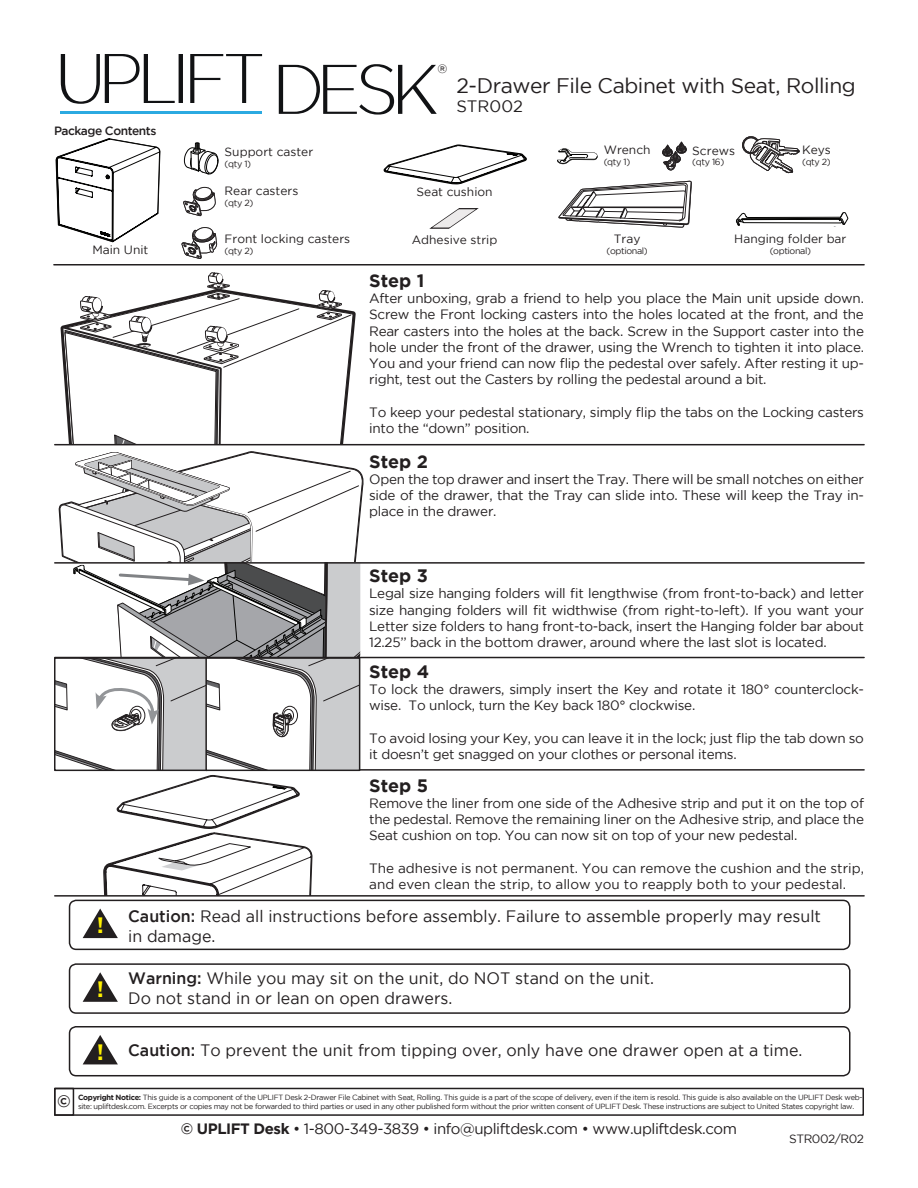
<style>
.page{position:relative;width:918px;height:1188px;background:#fff}
.page>*{position:absolute;margin:0;border:0;box-sizing:border-box;transform-origin:0 0}
.t1{font:700 22.2px "Gotham";color:#fff101}
.t2{font:21px "Gotham";letter-spacing:-.02em;color:#231f20}
.t3{font:700 18px "Gotham";color:#231f20}
.t4{font:16.5px/19.5px "Gotham";color:#231f20}
.t5{font:15px "Gotham";letter-spacing:-.03em;color:#231f20}
.t6{font:13.5px/16.2px "Gotham";letter-spacing:-.02em;color:#231f20;text-align:justify}
.t7{font:13.5px/16.2px "Gotham";color:#231f20}
.t8{font:12px "Gotham";color:#231f20}
.t9{font:500 12px "Gotham";letter-spacing:-.04em;color:#231f20}
.t10{font:12px "Gotham";letter-spacing:-.04em;color:#231f20}
.t11{font:9px "Gotham";letter-spacing:-.04em;color:#231f20}
.t12{font:7.5px/9px "Gotham";letter-spacing:-.04em;color:#231f20}
.s1{font-weight:500}
.s2{font-weight:700}
</style>
<div class="page">
<svg style="left:61px;top:54px;width:122px;height:50px"></svg>
<svg style="left:190px;top:54px;width:72px;height:49px"></svg>
<svg style="left:279px;top:64px;width:158px;height:51px"></svg>
<hr style="left:61px;top:111px;width:201px;height:3px;background:#2baae1">
<hr style="left:54px;top:264px;width:810px;height:2px;background:#231f20">
<svg style="left:55px;top:138px;width:106px;height:104px"></svg>
<svg style="left:384px;top:144px;width:143px;height:40px"></svg>
<svg style="left:557px;top:148px;width:41px;height:16px"></svg>
<svg style="left:182px;top:227px;width:35px;height:32px"></svg>
<svg style="left:183px;top:187px;width:33px;height:29px"></svg>
<svg style="left:742px;top:136px;width:58px;height:37px"></svg>
<svg style="left:558px;top:180px;width:134px;height:48px"></svg>
<svg style="left:662px;top:142px;width:25px;height:29px"></svg>
<svg style="left:184px;top:142px;width:35px;height:33px"></svg>
<hr style="left:55px;top:769px;width:809px;height:2px;background:#231f20">
<hr style="left:55px;top:895px;width:809px;height:2px;background:#231f20">
<div style="left:54px;top:1088px;width:810px;height:28px;border:2px solid #231f20"></div>
<div style="left:54px;top:1088px;width:20px;height:28px;border:2px solid #231f20"></div>
<svg style="left:83px;top:909px;width:35px;height:29px"></svg>
<svg style="left:83px;top:972px;width:35px;height:30px"></svg>
<svg style="left:83px;top:1035px;width:35px;height:29px"></svg>
<div style="left:69px;top:900px;width:781px;height:50px;border:2px solid #231f20;border-radius:7px"></div>
<div style="left:69px;top:963px;width:781px;height:51px;border:2px solid #231f20;border-radius:7px"></div>
<div style="left:69px;top:1026px;width:781px;height:50px;border:2px solid #231f20;border-radius:7px"></div>
<svg style="left:61px;top:273px;width:291px;height:171px"></svg>
<hr style="left:55px;top:562px;width:809px;height:2px;background:#231f20">
<hr style="left:55px;top:444px;width:809px;height:1px;background:#231f20">
<hr style="left:55px;top:657px;width:809px;height:1px;background:#231f20">
<svg style="left:55px;top:451px;width:310px;height:444px"></svg>
<svg style="left:736px;top:212px;width:113px;height:15px"></svg>
<svg style="left:429px;top:208px;width:50px;height:21px"></svg>
<p class="t9" style="left:54px;top:124px;width:104px">Package Contents</p>
<p class="t8" style="left:225px;top:145px;width:90px">Support caster</p>
<p class="t11" style="left:225px;top:158px;width:28px">(qty 1)</p>
<p class="t8" style="left:438px;top:62px;width:11px">®</p>
<h2 class="t2" style="left:456px;top:74px;width:401px">2-Drawer File Cabinet with Seat, Rolling</h2>
<p class="t4" style="left:456px;top:97px;width:68px">STR002</p>
<p class="t8" style="left:604px;top:144px;width:48px">Wrench</p>
<p class="t11" style="left:604px;top:157px;width:28px">(qty 1)</p>
<p class="t8" style="left:692px;top:144px;width:44px">Screws</p>
<p class="t11" style="left:692px;top:157px;width:33px">(qty 16)</p>
<p class="t8" style="left:802px;top:144px;width:30px">Keys</p>
<p class="t11" style="left:802px;top:157px;width:30px">(qty 2)</p>
<p class="t8" style="left:225px;top:184px;width:75px">Rear casters</p>
<p class="t11" style="left:225px;top:198px;width:30px">(qty 2)</p>
<p class="t8" style="left:417px;top:186px;width:78px">Seat cushion</p>
<p class="t8" style="left:412px;top:233px;width:87px">Adhesive strip</p>
<p class="t8" style="left:734px;top:232px;width:114px">Hanging folder bar</p>
<p class="t8" style="left:225px;top:232px;width:127px">Front locking casters</p>
<p class="t11" style="left:225px;top:245px;width:30px">(qty 2)</p>
<p class="t8" style="left:614px;top:232px;width:28px">Tray</p>
<p class="t11" style="left:606px;top:245px;width:43px">(optional)</p>
<p class="t8" style="left:92px;top:243px;width:58px">Main Unit</p>
<p class="t11" style="left:770px;top:245px;width:43px">(optional)</p>
<h3 class="t3" style="left:369px;top:270px;width:57px">Step 1</h3>
<p class="t6" style="left:369px;top:290px;width:496px">After unboxing, grab a friend to help you place the Main unit upside down.<br>Screw the Front locking casters into the holes located at the front, and the Rear casters into the holes at the back. Screw in the Support caster into the hole under the front of the drawer, using the Wrench to tighten it into place.<br>You and your friend can now flip the pedestal over safely. After resting it up&shy;right, test out the Casters by rolling the pedestal around a bit.</p>
<p class="t6" style="left:369px;top:403px;width:496px">To keep your pedestal stationary, simply flip the tabs on the Locking casters into the “down” position.</p>
<h3 class="t3" style="left:369px;top:451px;width:60px">Step 2</h3>
<p class="t6" style="left:369px;top:471px;width:496px">Open the top drawer and insert the Tray. There will be small notches on either side of the drawer, that the Tray can slide into. These will keep the Tray in&shy;place in the drawer.</p>
<h3 class="t3" style="left:369px;top:565px;width:60px">Step 3</h3>
<p class="t6" style="left:369px;top:585px;width:496px">Legal size hanging folders will fit lengthwise (from front-to-back) and letter size hanging folders will fit widthwise (from right-to-left). If you want your Letter size folders to hang front-to-back, insert the Hanging folder bar about 12.25’’ back in the bottom drawer, around where the last slot is located.</p>
<h1 class="t1" style="left:97px;top:913px;width:9px">!</h1>
<h1 class="t1" style="left:97px;top:976px;width:9px">!</h1>
<h1 class="t1" style="left:97px;top:1039px;width:9px">!</h1>
<h3 class="t3" style="left:369px;top:661px;width:61px">Step 4</h3>
<p class="t6" style="left:369px;top:681px;width:496px">To lock the drawers, simply insert the Key and rotate it 180° counterclock&shy;wise. To unlock, turn the Key back 180° clockwise.</p>
<p class="t6" style="left:369px;top:730px;width:496px">To avoid losing your Key, you can leave it in the lock; just flip the tab down so it doesn’t get snagged on your clothes or personal items.</p>
<h3 class="t3" style="left:369px;top:775px;width:60px">Step 5</h3>
<p class="t6" style="left:369px;top:795px;width:496px">Remove the liner from one side of the Adhesive strip and put it on the top of the pedestal. Remove the remaining liner on the Adhesive strip, and place the Seat cushion on top. You can now sit on top of your new pedestal.</p>
<p class="t7" style="left:369px;top:860px;width:496px">The adhesive is not permanent. You can remove the cushion and the strip, and even clean the strip, to allow you to reapply both to your pedestal.</p>
<p class="t4" style="left:128px;top:906px;width:694px"><span class="s1">Caution:</span> Read all instructions before assembly. Failure to assemble properly may result in damage.</p>
<p class="t4" style="left:128px;top:968px;width:528px"><span class="s1">Warning:</span> While you may sit on the unit, do NOT stand on the unit.<br>Do not stand in or lean on open drawers.</p>
<p class="t4" style="left:128px;top:1040px;width:676px"><span class="s1">Caution:</span> To prevent the unit from tipping over, only have one drawer open at a time.</p>
<p class="t12" style="left:57px;top:1092px;width:807px;text-indent:21px"><span class="s2">Copyright Notice:</span> This guide is a component of the UPLIFT Desk 2-Drawer File Cabinet with Seat, Rolling. This guide is a part of the scope of delivery, even if the item is resold. This guide is also available on the UPLIFT Desk web-<sup>©</sup> site: upliftdesk.com. Excerpts or copies may not be forwarded to third parties or used in any other published form without the prior written consent of UPLIFT Desk. These instructions are subject to United States copyright law.</p>
<p class="t5" style="left:181px;top:1120px;width:558px"><span class="s2">© UPLIFT Desk</span> • 1-800-349-3839 • info@upliftdesk.com • www.upliftdesk.com</p>
<p class="t10" style="left:789px;top:1132px;width:76px">STR002/R02</p>
</div>
